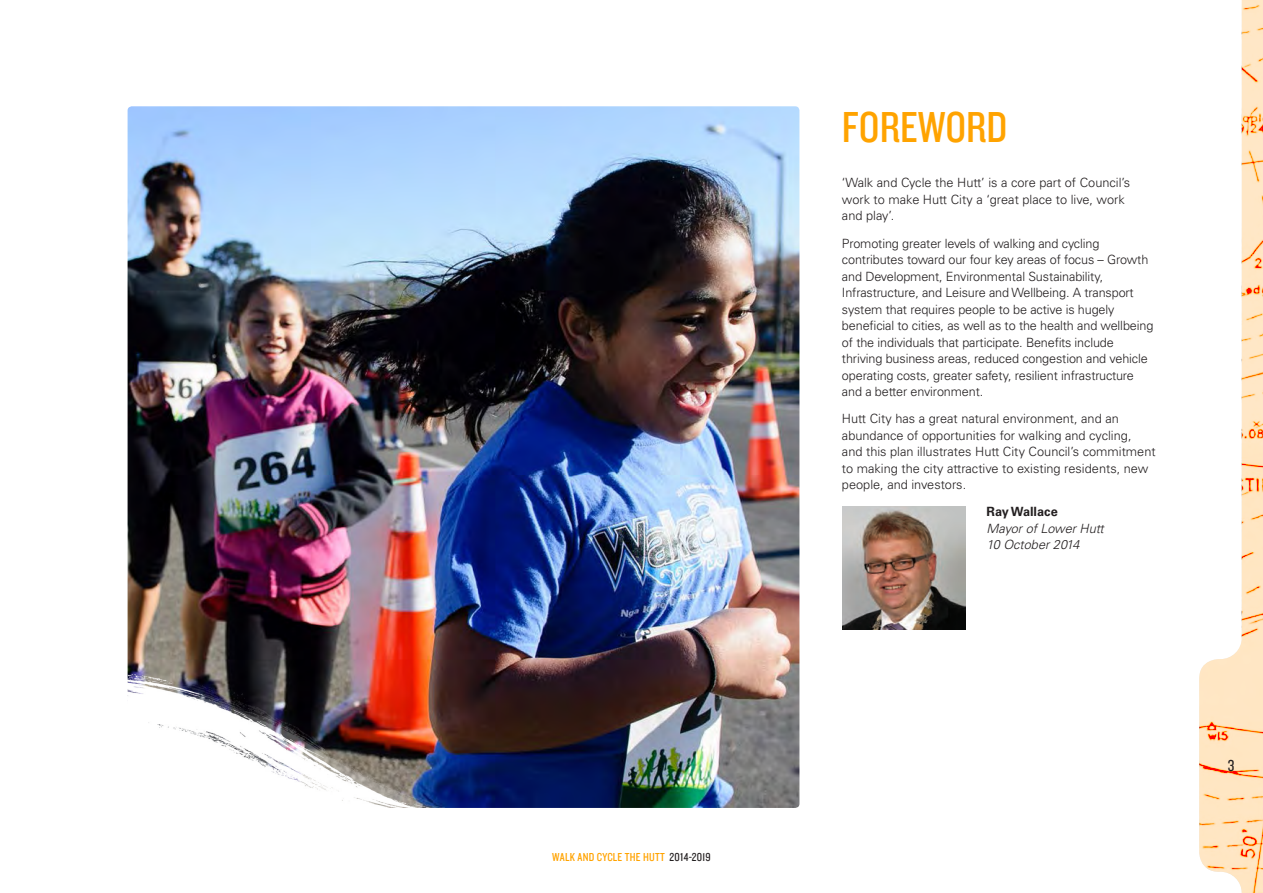
<style>
.page{position:relative;width:1263px;height:893px;background:#fff}
.page>*{position:absolute;margin:0;border:0;box-sizing:border-box;transform-origin:0 0}
.MAIN_HEADING{font:45px "Knockout 29 Junior Ltweight";color:#ffa300}
.t1{font:16.5px "Knockout 29 Junior Ltweight";color:#231f20}
.BODY_COPY_TIGHT{font:300 12.75px/16.5px "Univers LT Std";letter-spacing:-.01em;color:#231f20}
.BODY_COPY{font:300 12.75px/16.5px "Univers LT Std";color:#231f20}
.t2{font:italic 300 12.75px/16.5px "Univers LT Std";color:#231f20}
.t3{font:12px "Knockout 29 Junior Ltweight";letter-spacing:.02em;color:#ffa300}
.s1{color:#231f20}
.s2{font-weight:700;font-style:normal}
</style>
<div class="page">
<img style="left:842px;top:506px;width:123px;height:123px">
<img style="left:128px;top:106px;width:671px;height:702px">
<img style="left:127px;top:674px;width:317px;height:134px">
<img style="left:1199px;top:0;width:64px;height:893px">
<p class="t3" style="left:552px;top:849px;width:160px">WALK AND CYCLE THE HUTT <span class="s1">2014-2019</span></p>
<p class="MAIN_HEADING" style="left:842px;top:98px;width:167px">FOREWORD</p>
<p class="BODY_COPY" style="left:842px;top:175px;width:290px">‘Walk and Cycle the Hutt’ is a core part of Council’s work to make Hutt City a ‘great place to live, work and play’.</p>
<p class="BODY_COPY_TIGHT" style="left:842px;top:235px;width:313px">Promoting greater levels of walking and cycling contributes toward our four key areas of focus – Growth and Development, Environmental Sustainability, Infrastructure, and Leisure and Wellbeing. A transport system that requires people to be active is hugely beneficial to cities, as well as to the health and wellbeing of the individuals that participate. Benefits include thriving business areas, reduced congestion and vehicle operating costs, greater safety, resilient infrastructure and a better environment.</p>
<p class="BODY_COPY" style="left:842px;top:410px;width:315px">Hutt City has a great natural environment, and an abundance of opportunities for walking and cycling,<br>and this plan illustrates Hutt City Council’s commitment to making the city attractive to existing residents, new people, and investors.</p>
<p class="t2" style="left:986px;top:504px;width:119px"><span class="s2">Ray Wallace<br></span>Mayor of Lower Hutt<br>10 October 2014</p>
<p class="t1" style="left:1228px;top:755px;width:8px">3</p>
</div>
